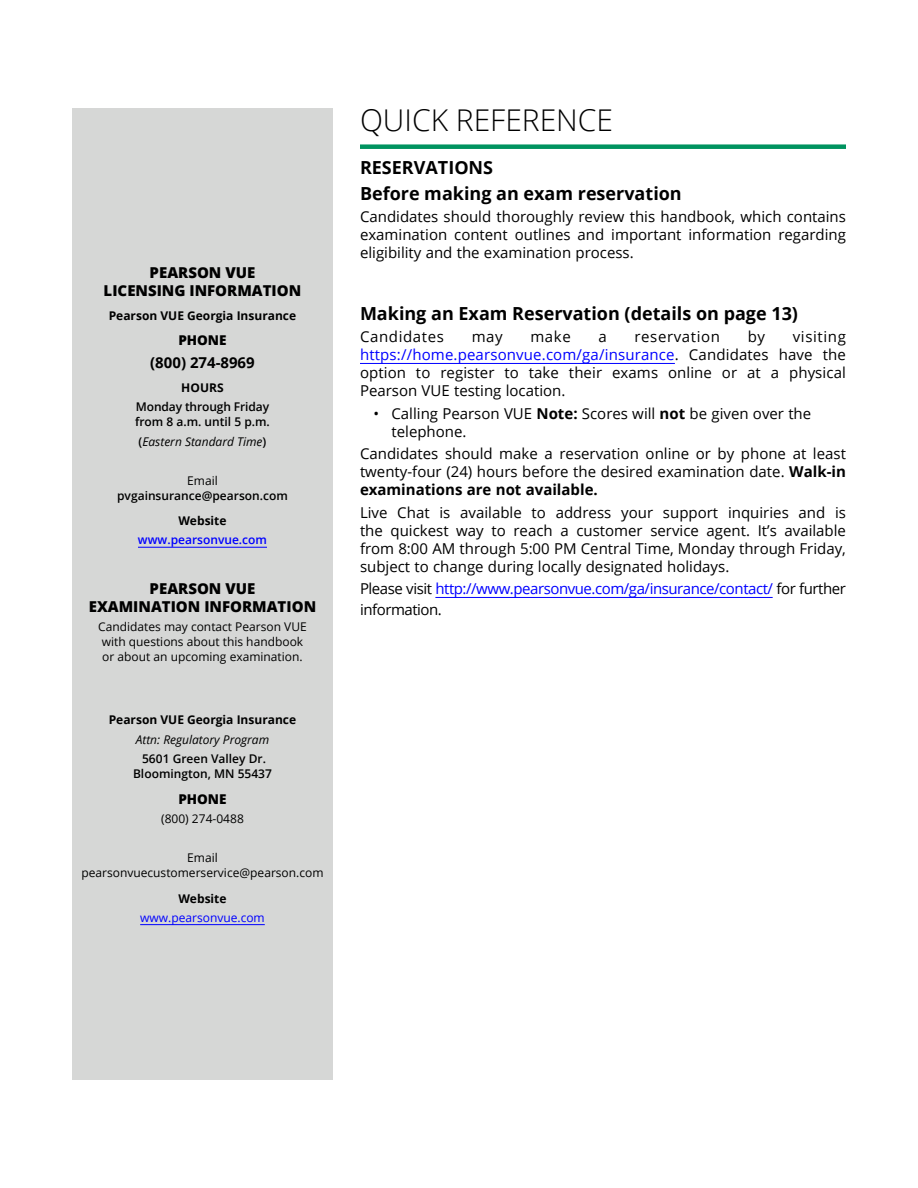
<style>
.page{position:relative;width:918px;height:1188px;background:#fff}
.page>*{position:absolute;margin:0;border:0;box-sizing:border-box;transform-origin:0 0}
.MAIN_HEAD{font:300 30px "Open Sans";color:#000}
.QR_Question_B_Head_B{font:700 18px "Open Sans";color:#000}
.QR_Question_B-Head_1{font:700 18px "Open Sans";color:#000}
.A_HeadWMain{font:700 18px "Open Sans";color:#000}
.Text{font:15px/18px "Open Sans";color:#000;text-align:justify}
.Text-2{font:15px/21px "Open Sans";letter-spacing:-.03em;color:#00f}
.Notes_Head{font:800 15px/18px "Open Sans";color:#000;text-align:center}
.Bullets{font:15px/18px "Open Sans";color:#000}
.Text-3{font:15px "Open Sans";letter-spacing:.04em;color:#000}
.notes{font:700 15px "Open Sans";color:#000}
.Phone{font:800 13.5px "Open Sans";color:#000}
.notes-2{font:12px/15px "Open Sans";color:#000;text-align:center}
.Notes{font:600 12px/15px "Open Sans";color:#000}
.Notes_subhead{font:700 12px "Open Sans";color:#000}
.Notes-2{font:italic 12px "Open Sans";color:#000}
.Notes-3{font:600 12px "Open Sans";color:#00f}
.notes-3{font:12px "Open Sans";color:#00f}
.WebHeading{font:700 12px "Open Sans";color:#000}
.Hours{font:700 12px "Open Sans";color:#000}
.s1{font-weight:600;font-style:normal}
.s2{color:#00f}
.s3{font-weight:700}
.s4{color:#000}
</style>
<div class="page">
<div style="left:360px;top:144px;width:486px;height:5px;background:#00935f"></div>
<hr style="left:360px;top:363px;width:315px;height:1px;background:#00f">
<hr style="left:435px;top:597px;width:338px;height:1px;background:#00f">
<div style="left:72px;top:108px;width:261px;height:972px;background:#d6d7d6"></div>
<hr style="left:138px;top:547px;width:129px;height:1px;background:#00f">
<hr style="left:140px;top:924px;width:125px;height:1px;background:#00f">
<p class="Notes_Head" style="left:104px;top:263px;width:199px">PEARSON VUE<br>LICENSING INFORMATION</p>
<p class="Notes_subhead" style="left:109px;top:307px;width:189px">Pearson VUE Georgia Insurance</p>
<p class="Phone" style="left:178px;top:330px;width:50px">PHONE</p>
<p class="notes" style="left:150px;top:352px;width:106px">(800) 274-8969</p>
<p class="Hours" style="left:181px;top:379px;width:44px">HOURS</p>
<p class="Notes" style="left:135px;top:399px;width:136px">Monday through Friday from 8 a.m. until 5 p.m.</p>
<p class="Notes-2" style="left:139px;top:433px;width:129px"><span class="s1">(</span>Eastern Standard Time<span class="s1">)</span></p>
<p class="notes-2" style="left:187px;top:473px;width:32px">Email</p>
<p class="Notes" style="left:117px;top:488px;width:172px">pvgainsurance@pearson.com</p>
<p class="WebHeading" style="left:178px;top:513px;width:50px">Website</p>
<p class="Notes-3" style="left:138px;top:532px;width:131px">www.pearsonvue.com</p>
<p class="Notes_Head" style="left:89px;top:579px;width:229px">PEARSON VUE<br>EXAMINATION INFORMATION</p>
<p class="notes-2" style="left:98px;top:619px;width:210px">Candidates may contact Pearson VUE with questions about this handbook or about an upcoming examination.</p>
<p class="Notes_subhead" style="left:109px;top:711px;width:189px">Pearson VUE Georgia Insurance</p>
<p class="Notes-2" style="left:136px;top:731px;width:135px">Attn: Regulatory Program</p>
<p class="Notes" style="left:133px;top:751px;width:140px;text-align:center">5601 Green Valley Dr.<br>Bloomington, MN 55437</p>
<p class="Phone" style="left:178px;top:789px;width:50px">PHONE</p>
<p class="notes-2" style="left:161px;top:811px;width:84px">(800) 274-0488</p>
<p class="notes-2" style="left:187px;top:850px;width:32px">Email</p>
<p class="notes-2" style="left:81px;top:865px;width:244px">pearsonvuecustomerservice@pearson.com</p>
<p class="WebHeading" style="left:178px;top:890px;width:50px">Website</p>
<p class="notes-3" style="left:140px;top:909px;width:126px">www.pearsonvue.com</p>
<p class="MAIN_HEAD" style="left:360px;top:100px;width:255px">QUICK REFERENCE</p>
<p class="A_HeadWMain" style="left:360px;top:155px;width:135px">RESERVATIONS</p>
<p class="QR_Question_B-Head_1" style="left:360px;top:181px;width:323px">Before making an exam reservation</p>
<p class="Text" style="left:360px;top:208px;width:488px">Candidates should thoroughly review this handbook, which contains examination content outlines and important information regarding eligibility and the examination process.</p>
<p class="QR_Question_B_Head_B" style="left:360px;top:301px;width:440px">Making an Exam Reservation (details on page 13)</p>
<p class="Text-3" style="left:360px;top:327px;width:86px">Candidates</p>
<p class="Text" style="left:472px;top:328px;width:33px">may</p>
<p class="Text" style="left:530px;top:328px;width:42px">make</p>
<p class="Text" style="left:598px;top:328px;width:10px">a</p>
<p class="Text-3" style="left:634px;top:327px;width:87px">reservation</p>
<p class="Text" style="left:748px;top:328px;width:19px">by</p>
<p class="Text" style="left:360px;top:328px;width:487px;text-indent:433px">visiting <span class="s2">https://home.pearsonvue.com/ga/insurance</span>. Candidates have the option to register to take their exams online or at a physical Pearson VUE testing location.</p>
<p class="Bullets" style="left:392px;top:404px;width:421px;text-indent:-18px">• Calling Pearson VUE <span class="s3">Note:</span> Scores will <span class="s3">not</span> be given over the telephone.</p>
<p class="Text" style="left:360px;top:445px;width:487px">Candidates should make a reservation online or by phone at least twenty-four (24) hours before the desired examination date. <span class="s3">Walk-in examinations are not available.</span></p>
<p class="Text" style="left:360px;top:503px;width:488px">Live Chat is available to address your support inquiries and is the quickest way to reach a customer service agent. It’s available from 8:00 AM through 5:00 PM Central Time, Monday through Friday, subject to change during locally designated holidays.</p>
<p class="Text-2" style="left:360px;top:578px;width:488px"><span class="s4">Please visit</span> http://www.pearsonvue.com/ga/insurance/contact/ <span class="s4">for further information.</span></p>
</div>
